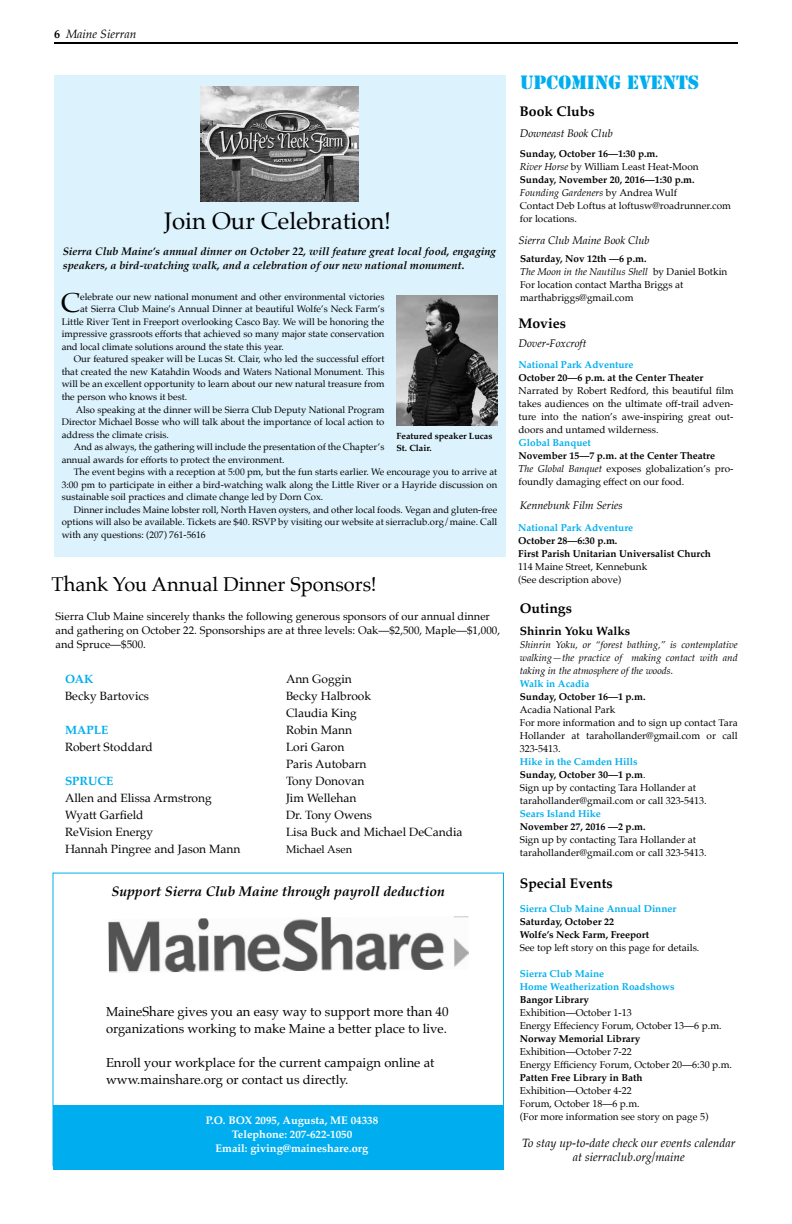
<style>
.page{position:relative;width:792px;height:1224px;background:#fff}
.page>*{position:absolute;margin:0;border:0;box-sizing:border-box;transform-origin:0 0}
.t1{font:27.4px "Palatino";color:#000}
.t2{font:24px "Palatino";color:#000}
.t3{font:20px "Palatino";color:#000}
.t4{font:18px "Stencil Std";color:#00aeef}
.t5{font:italic 700 14px "Palatino";color:#000}
.t6{font:700 14px "Palatino";color:#000}
.t7{font:13px/17px "Palatino";color:#000}
.t8{font:12px/17px "Palatino";color:#000}
.t9{font:italic 12px/14px "Palatino";color:#000;text-align:center}
.t10{font:700 12px "Palatino";color:#000}
.t11{font:700 12px "Palatino";color:#00aeef}
.t12{font:11px/14px "Palatino";color:#000}
.t13{font:italic 700 11px/14px "Palatino";color:#000}
.t14{font:700 11px/14px "Palatino";color:#fff;text-align:center}
.t15{font:italic 11px "Palatino";color:#000}
.t16{font:10px/13px "Palatino";color:#000}
.t17{font:700 10px/13px "Palatino";color:#000}
.t18{font:700 10px/13px "Palatino";color:#00aeef}
.t19{font:italic 10px/13px "Palatino";color:#000;text-align:justify}
.t20{font:9.5px "Palatino";color:#000}
.t21{font:700 9px/12px "Palatino";color:#000}
.s1{font-weight:700;font-style:normal}
.s2{font-weight:700}
.s3{font-style:italic}
.s4{font-weight:700;color:#00aeef}
</style>
<div class="page">
<hr style="left:54px;top:42px;width:684px;height:2px;background:#000">
<div style="left:54px;top:76px;width:452px;height:481px;background:#dcf2fd"></div>
<img style="left:109px;top:916px;width:360px;height:57px">
<div style="left:54px;top:1105px;width:450px;height:65px;background:#00aeef"></div>
<img style="left:200px;top:86px;width:159px;height:116px">
<img style="left:396px;top:295px;width:101px;height:130px">
<p class="t9" style="left:54px;top:27px;width:84px"><span class="s1">6</span> Maine Sierran</p>
<h2 class="t2" style="left:164px;top:201px;width:229px">Join Our Celebration!</h2>
<p class="t13" style="left:63px;top:244px;width:435px">Sierra Club Maine’s annual dinner on October 22, will feature great local food, engaging speakers, a bird-watching walk, and a celebration of our new national monument.</p>
<h1 class="t1" style="left:61px;top:280px;width:21px">C</h1>
<p class="t20" style="left:80px;top:289px;width:306px">elebrate our new national monument and other environmental victories</p>
<p class="t20" style="left:80px;top:301px;width:306px">at Sierra Club Maine’s Annual Dinner at beautiful Wolfe’s Neck Farm’s</p>
<p class="t20" style="left:62px;top:314px;width:324px">Little River Tent in Freeport overlooking Casco Bay. We will be honoring the</p>
<p class="t20" style="left:62px;top:326px;width:324px">impressive grassroots efforts that achieved so many major state conservation</p>
<p class="t20" style="left:62px;top:339px;width:224px">and local climate solutions around the state this year.</p>
<p class="t20" style="left:74px;top:351px;width:312px">Our featured speaker will be Lucas St. Clair, who led the successful effort</p>
<p class="t20" style="left:62px;top:364px;width:324px">that created the new Katahdin Woods and Waters National Monument. This</p>
<p class="t20" style="left:62px;top:376px;width:324px">will be an excellent opportunity to learn about our new natural treasure from</p>
<p class="t20" style="left:62px;top:389px;width:127px">the person who knows it best.</p>
<p class="t20" style="left:76px;top:401px;width:310px">Also speaking at the dinner will be Sierra Club Deputy National Program</p>
<p class="t20" style="left:62px;top:414px;width:324px">Director Michael Bosse who will talk about the importance of local action to</p>
<p class="t20" style="left:62px;top:426px;width:109px">address the climate crisis.</p>
<p class="t20" style="left:74px;top:439px;width:312px">And as always, the gathering will include the presentation of the Chapter’s</p>
<p class="t20" style="left:62px;top:451px;width:224px">annual awards for efforts to protect the environment.</p>
<p class="t20" style="left:74px;top:464px;width:425px">The event begins with a reception at 5:00 pm, but the fun starts earlier. We encourage you to arrive at</p>
<p class="t20" style="left:62px;top:476px;width:437px">3:00 pm to participate in either a bird-watching walk along the Little River or a Hayride discussion on</p>
<p class="t20" style="left:62px;top:489px;width:263px">sustainable soil practices and climate change led by Dorn Cox.</p>
<p class="t20" style="left:74px;top:501px;width:425px">Dinner includes Maine lobster roll, North Haven oysters, and other local foods. Vegan and gluten-free</p>
<p class="t20" style="left:62px;top:514px;width:437px">options will also be available. Tickets are $40. RSVP by visiting our website at sierraclub.org/maine. Call</p>
<p class="t20" style="left:62px;top:526px;width:145px">with any questions: (207) 761-5616</p>
<p class="t21" style="left:396px;top:429px;width:97px">Featured speaker Lucas<br>St. Clair.</p>
<h3 class="t3" style="left:52px;top:568px;width:327px">Thank You Annual Dinner Sponsors!</h3>
<p class="t12" style="left:56px;top:610px;width:446px">Sierra Club Maine sincerely thanks the following generous sponsors of our annual dinner and gathering on October 22. Sponsorships are at three levels: Oak—$2,500, Maple—$1,000, and Spruce—$500.</p>
<p class="t8" style="left:286px;top:670px;width:178px">Ann Goggin<br>Becky Halbrook<br>Claudia King<br>Robin Mann<br>Lori Garon<br>Paris Autobarn<br>Tony Donovan<br>Jim Wellehan<br>Dr. Tony Owens<br>Lisa Buck and Michael DeCandia</p>
<p class="t12" style="left:286px;top:842px;width:68px">Michael Asen</p>
<p class="t11" style="left:65px;top:669px;width:30px">OAK</p>
<p class="t8" style="left:65px;top:687px;width:85px">Becky Bartovics</p>
<p class="t11" style="left:65px;top:720px;width:45px">MAPLE</p>
<p class="t8" style="left:65px;top:738px;width:89px">Robert Stoddard</p>
<p class="t11" style="left:65px;top:771px;width:50px">SPRUCE</p>
<p class="t8" style="left:65px;top:789px;width:177px">Allen and Elissa Armstrong<br>Wyatt Garfield<br>ReVision Energy<br>Hannah Pingree and Jason Mann</p>
<h3 class="t5" style="left:112px;top:880px;width:335px">Support Sierra Club Maine through payroll deduction</h3>
<h3 class="t7" style="left:106px;top:1003px;width:344px">MaineShare gives you an easy way to support more than 40 organizations working to make Maine a better place to live.</h3>
<h3 class="t7" style="left:106px;top:1054px;width:330px">Enroll your workplace for the current campaign online at www.mainshare.org or contact us directly.</h3>
<p class="t14" style="left:206px;top:1113px;width:174px">P.O. BOX 2095, Augusta, ME 04338<br>Telephone: 207-622-1050<br>Email: giving@maineshare.org</p>
<h3 class="t4" style="left:520px;top:71px;width:181px">UPCOMING EVENTS</h3>
<h3 class="t6" style="left:520px;top:99px;width:77px">Book Clubs</h3>
<p class="t15" style="left:520px;top:124px;width:95px">Downeast Book Club</p>
<p class="t16" style="left:520px;top:147px;width:213px"><span class="s2">Sunday, October 16—1:30 p.m.<br></span><span class="s3">River Horse</span> by William Least Heat-Moon <span class="s2">Sunday, November 20, 2016—1:30 p.m.<br></span><span class="s3">Founding Gardeners</span> by Andrea Wulf<br>Contact Deb Loftus at loftusw@roadrunner.com for locations.</p>
<p class="t15" style="left:518px;top:231px;width:133px">Sierra Club Maine Book Club</p>
<p class="t16" style="left:520px;top:252px;width:209px"><span class="s2">Saturday, Nov 12th —6 p.m.<br></span><span class="s3">The Moon in the Nautilus Shell</span> by Daniel Botkin For location contact Martha Briggs at marthabriggs@gmail.com</p>
<h3 class="t6" style="left:518px;top:311px;width:49px">Movies</h3>
<p class="t15" style="left:519px;top:334px;width:69px">Dover-Foxcroft</p>
<p class="t18" style="left:518px;top:357px;width:116px">National Park Adventure</p>
<p class="t17" style="left:518px;top:370px;width:186px">October 20—6 p.m. at the Center Theater</p>
<p class="t16" style="left:518px;top:384px;width:217px;text-align:justify">Narrated by Robert Redford, this beautiful film takes audiences on the ultimate off-trail adven&shy;ture into the nation’s awe-inspiring great out&shy;doors and untamed wilderness.</p>
<p class="t18" style="left:518px;top:435px;width:74px">Global Banquet</p>
<p class="t16" style="left:518px;top:449px;width:217px"><span class="s2">November 15—7 p.m. at the Center Theatre<br></span><span class="s3">The Global Banquet</span> exposes globalization’s pro&shy;foundly damaging effect on our food.</p>
<p class="t18" style="left:518px;top:521px;width:116px">National Park Adventure</p>
<p class="t17" style="left:518px;top:534px;width:194px">October 28—6:30 p.m.<br>First Parish Unitarian Universalist Church</p>
<p class="t16" style="left:518px;top:560px;width:130px">114 Maine Street, Kennebunk (See description above)</p>
<p class="t15" style="left:520px;top:496px;width:104px">Kennebunk Film Series</p>
<h3 class="t6" style="left:520px;top:596px;width:54px">Outings</h3>
<p class="t10" style="left:520px;top:621px;width:112px">Shinrin Yoku Walks</p>
<p class="t19" style="left:520px;top:638px;width:220px">Shinrin Yoku, or “forest bathing,” is contemplative walking—the practice of making contact with and taking in the atmosphere of the woods.</p>
<p class="t18" style="left:520px;top:677px;width:71px">Walk in Acadia</p>
<p class="t17" style="left:520px;top:690px;width:127px">Sunday, October 16—1 p.m.</p>
<p class="t16" style="left:520px;top:703px;width:220px">Acadia National Park<br>For more information and to sign up contact Tara<br>Hollander at tarahollander@gmail.com or call<br>323-5413.</p>
<p class="t16" style="left:520px;top:755px;width:188px"><span class="s4">Hike in the Camden Hills<br></span><span class="s2">Sunday, October 30—1 p.m</span>.<br>Sign up by contacting Tara Hollander at tarahollander@gmail.com or call 323-5413.</p>
<p class="t18" style="left:520px;top:807px;width:83px">Sears Island Hike</p>
<p class="t17" style="left:520px;top:820px;width:127px">November 27, 2016 —2 p.m.</p>
<p class="t16" style="left:520px;top:833px;width:188px">Sign up by contacting Tara Hollander at tarahollander@gmail.com or call 323-5413.</p>
<h3 class="t6" style="left:520px;top:871px;width:94px">Special Events</h3>
<p class="t18" style="left:520px;top:902px;width:158px">Sierra Club Maine Annual Dinner</p>
<p class="t17" style="left:520px;top:915px;width:131px">Saturday, October 22<br>Wolfe’s Neck Farm, Freeport</p>
<p class="t16" style="left:520px;top:941px;width:181px">See top left story on this page for details.</p>
<p class="t18" style="left:520px;top:967px;width:156px">Sierra Club Maine<br>Home Weatherization Roadshows</p>
<p class="t17" style="left:520px;top:993px;width:71px">Bangor Library</p>
<p class="t16" style="left:520px;top:1006px;width:203px">Exhibition—October 1-13<br>Energy Effeciency Forum, October 13—6 p.m.</p>
<p class="t17" style="left:520px;top:1032px;width:122px">Norway Memorial Library</p>
<p class="t16" style="left:520px;top:1045px;width:214px">Exhibition—October 7-22<br>Energy Efficiency Forum, October 20—6:30 p.m.</p>
<p class="t17" style="left:520px;top:1071px;width:124px">Patten Free Library in Bath</p>
<p class="t16" style="left:520px;top:1084px;width:190px">Exhibition—October 4-22<br>Forum, October 18—6 p.m.<br>(For more information see story on page 5)</p>
<p class="t9" style="left:522px;top:1136px;width:215px">To stay up-to-date check our events calendar at sierraclub.org/maine</p>
</div>
